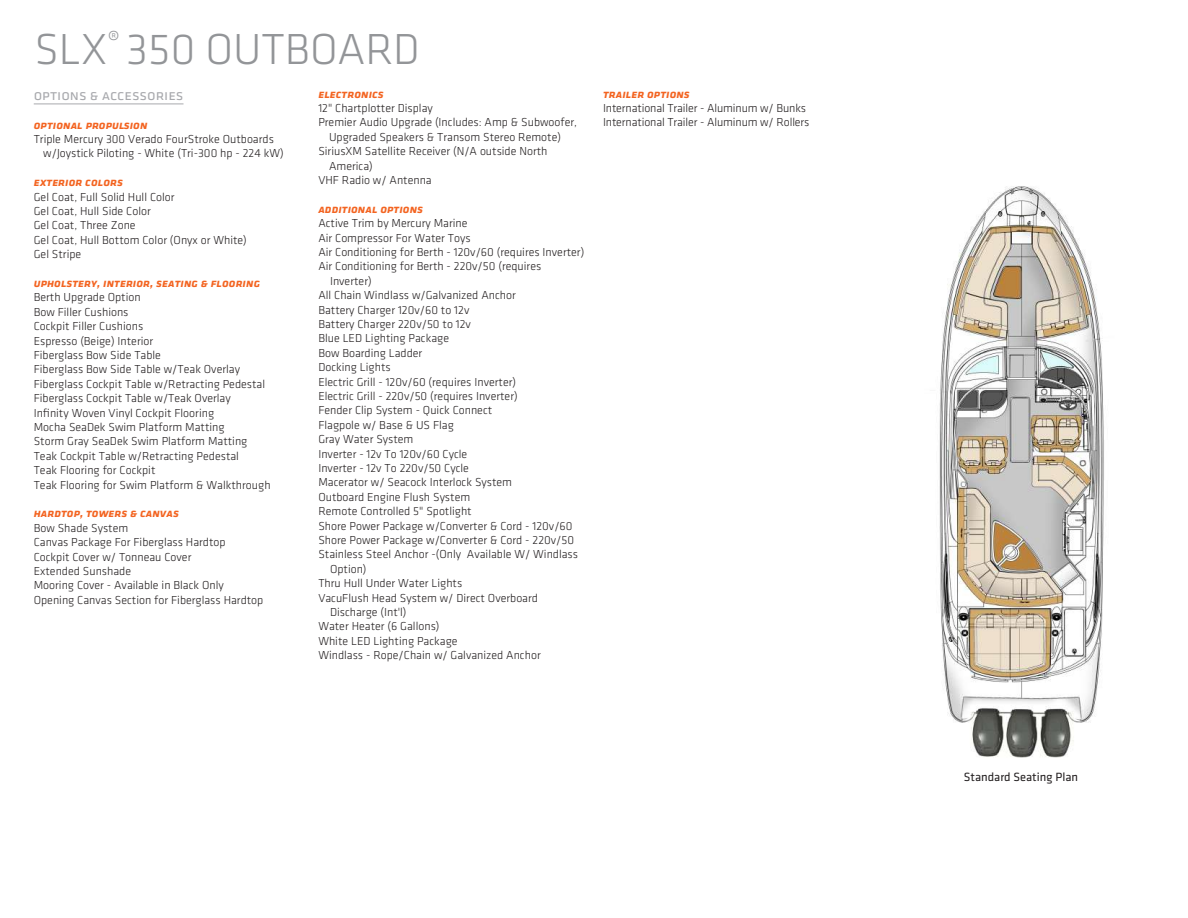
<style>
.page{position:relative;width:1188px;height:918px;background:#fff}
.page>*{position:absolute;margin:0;border:0;box-sizing:border-box;transform-origin:0 0}
.t1{font:300 45px "Klavika";color:#939598}
.t2{font:15px "Klavika";color:#a8a9ad}
.t3{font:12.3px "Klavika";color:#231f20}
.t4{font:300 12px/14.4px "Klavika";color:#231f20}
.t5{font:italic 700 12px "Klavika";color:#f36421}
</style>
<div class="page">
<hr style="left:34px;top:104px;width:150px;height:1px;background:#a8a9ad">
<img style="left:939px;top:186px;width:165px;height:572px">
<h1 class="t1" style="left:34px;top:22px;width:387px">SLX<sup>®</sup> 350 OUTBOARD</h1>
<p class="t2" style="left:34px;top:85px;width:151px">options &amp; accessories</p>
<p class="t5" style="left:34px;top:116px;width:115px">optional propulsion</p>
<p class="t4" style="left:43px;top:132px;width:242px;text-indent:-10px">Triple Mercury 300 Verado FourStroke Outboards w/Joystick Piloting - White (Tri-300 hp - 224 kW)</p>
<p class="t5" style="left:34px;top:174px;width:91px">exterior colors</p>
<p class="t4" style="left:34px;top:189px;width:215px">Gel Coat, Full Solid Hull Color<br>Gel Coat, Hull Side Color<br>Gel Coat, Three Zone<br>Gel Coat, Hull Bottom Color (Onyx or White)<br>Gel Stripe</p>
<p class="t5" style="left:34px;top:274px;width:228px">upholstery, interior, seating &amp; flooring</p>
<p class="t4" style="left:34px;top:290px;width:238px">Berth Upgrade Option<br>Bow Filler Cushions<br>Cockpit Filler Cushions<br>Espresso (Beige) Interior<br>Fiberglass Bow Side Table<br>Fiberglass Bow Side Table w/Teak Overlay Fiberglass Cockpit Table w/Retracting Pedestal Fiberglass Cockpit Table w/Teak Overlay<br>Infinity Woven Vinyl Cockpit Flooring<br>Mocha SeaDek Swim Platform Matting<br>Storm Gray SeaDek Swim Platform Matting Teak Cockpit Table w/Retracting Pedestal<br>Teak Flooring for Cockpit<br>Teak Flooring for Swim Platform &amp; Walkthrough</p>
<p class="t5" style="left:34px;top:505px;width:147px">hardtop, towers &amp; canvas</p>
<p class="t4" style="left:34px;top:521px;width:231px">Bow Shade System<br>Canvas Package For Fiberglass Hardtop<br>Cockpit Cover w/ Tonneau Cover<br>Extended Sunshade<br>Mooring Cover - Available in Black Only<br>Opening Canvas Section for Fiberglass Hardtop</p>
<p class="t5" style="left:318px;top:85px;width:67px">electronics</p>
<p class="t4" style="left:318px;top:101px;width:116px">12" Chartplotter Display</p>
<p class="t4" style="left:318px;top:115px;width:260px">Premier Audio Upgrade (Includes: Amp &amp; Subwoofer,</p>
<p class="t4" style="left:329px;top:129px;width:234px">Upgraded Speakers &amp; Transom Stereo Remote)</p>
<p class="t4" style="left:318px;top:144px;width:231px">SiriusXM Satellite Receiver (N/A outside North</p>
<p class="t4" style="left:329px;top:158px;width:45px">America)</p>
<p class="t4" style="left:318px;top:173px;width:115px">VHF Radio w/ Antenna</p>
<p class="t5" style="left:318px;top:200px;width:106px">additional options</p>
<p class="t4" style="left:318px;top:216px;width:151px">Active Trim by Mercury Marine</p>
<p class="t4" style="left:318px;top:230px;width:154px">Air Compressor For Water Toys</p>
<p class="t4" style="left:318px;top:245px;width:267px">Air Conditioning for Berth - 120v/60 (requires Inverter)</p>
<p class="t4" style="left:318px;top:259px;width:224px">Air Conditioning for Berth - 220v/50 (requires</p>
<p class="t4" style="left:330px;top:273px;width:43px">Inverter)</p>
<p class="t4" style="left:318px;top:288px;width:199px">All Chain Windlass w/Galvanized Anchor</p>
<p class="t4" style="left:318px;top:302px;width:153px">Battery Charger 120v/60 to 12v</p>
<p class="t4" style="left:318px;top:317px;width:154px">Battery Charger 220v/50 to 12v</p>
<p class="t4" style="left:318px;top:331px;width:132px">Blue LED Lighting Package</p>
<p class="t4" style="left:318px;top:345px;width:106px">Bow Boarding Ladder</p>
<p class="t4" style="left:318px;top:360px;width:74px">Docking Lights</p>
<p class="t4" style="left:318px;top:374px;width:199px">Electric Grill - 120v/60 (requires Inverter)</p>
<p class="t4" style="left:318px;top:389px;width:201px">Electric Grill - 220v/50 (requires Inverter)</p>
<p class="t4" style="left:318px;top:403px;width:175px">Fender Clip System - Quick Connect</p>
<p class="t4" style="left:318px;top:417px;width:137px">Flagpole w/ Base &amp; US Flag</p>
<p class="t4" style="left:318px;top:432px;width:97px">Gray Water System</p>
<p class="t4" style="left:318px;top:446px;width:151px">Inverter - 12v To 120v/60 Cycle</p>
<p class="t4" style="left:318px;top:461px;width:152px">Inverter - 12v To 220v/50 Cycle</p>
<p class="t4" style="left:318px;top:475px;width:195px">Macerator w/ Seacock Interlock System</p>
<p class="t4" style="left:318px;top:489px;width:153px">Outboard Engine Flush System</p>
<p class="t4" style="left:318px;top:504px;width:155px">Remote Controlled 5" Spotlight</p>
<p class="t4" style="left:318px;top:518px;width:256px">Shore Power Package w/Converter &amp; Cord - 120v/60</p>
<p class="t4" style="left:318px;top:533px;width:257px">Shore Power Package w/Converter &amp; Cord - 220v/50</p>
<p class="t4" style="left:318px;top:547px;width:261px">Stainless Steel Anchor -(Only Available W/ Windlass</p>
<p class="t4" style="left:330px;top:561px;width:38px">Option)</p>
<p class="t4" style="left:318px;top:576px;width:145px">Thru Hull Under Water Lights</p>
<p class="t4" style="left:318px;top:590px;width:221px">VacuFlush Head System w/ Direct Overboard</p>
<p class="t4" style="left:330px;top:605px;width:78px">Discharge (Int'l)</p>
<p class="t4" style="left:318px;top:619px;width:123px">Water Heater (6 Gallons)</p>
<p class="t4" style="left:318px;top:633px;width:141px">White LED Lighting Package</p>
<p class="t4" style="left:318px;top:648px;width:224px">Windlass - Rope/Chain w/ Galvanized Anchor</p>
<p class="t5" style="left:603px;top:85px;width:88px">trailer options</p>
<p class="t4" style="left:603px;top:101px;width:208px">International Trailer - Aluminum w/ Bunks<br>International Trailer - Aluminum w/ Rollers</p>
<p class="t3" style="left:964px;top:768px;width:116px">Standard Seating Plan</p>
</div>
